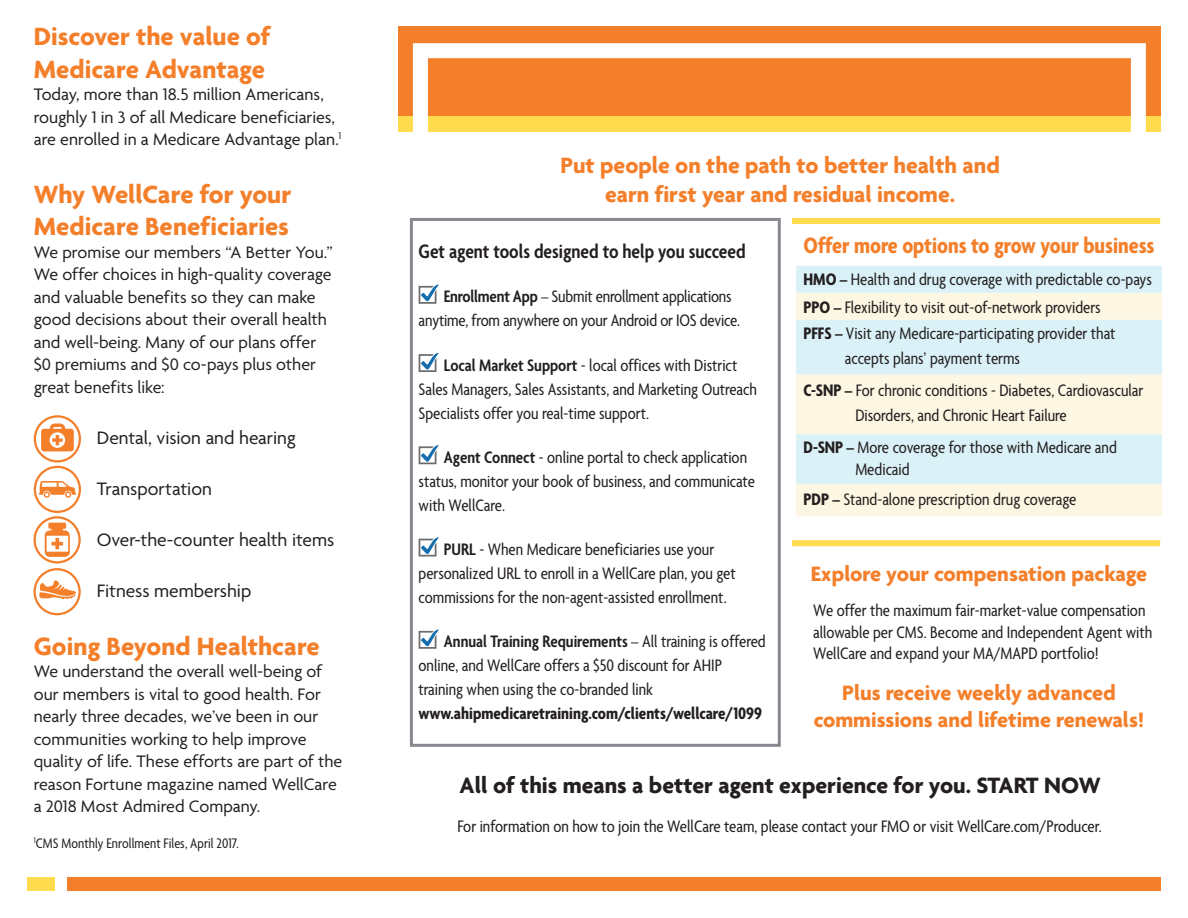
<style>
.page{position:relative;width:1188px;height:918px;background:#fff}
.page>*{position:absolute;margin:0;border:0;box-sizing:border-box;transform-origin:0 0}
.t1{font:700 27px/32.4px "Agenda";color:#f47f2a}
.t2{font:700 24px/28.8px "Agenda";color:#f47f2a;text-align:center}
.t3{font:700 24px "Agenda";color:#231f20}
.t4{font:700 condensed 24px "Agenda";color:#f47f2a}
.t5{font:700 22.5px/27px "Agenda";color:#f47f2a;text-align:center}
.t6{font:600 condensed 21px "Agenda";color:#231f20}
.t7{font:19.5px "Agenda";color:#231f20}
.t8{font:condensed 18px/24px "Agenda";color:#231f20}
.t9{font:18px/22.5px "Agenda";color:#231f20}
.t10{font:700 condensed 18px "Agenda";color:#231f20}
.t11{font:condensed 15px "Agenda";letter-spacing:.005em;color:#231f20}
.s1{font-weight:600}
.s2{font-weight:700}
</style>
<div class="page">
<div style="left:410px;top:218px;width:371px;height:529px;border:3px solid #868a8e"></div>
<div style="left:796px;top:266px;width:366px;height:27px;background:#daf1f7"></div>
<svg style="left:796px;top:293px;width:366px;height:223px;background:#ecf3eb"></svg>
<div style="left:398px;top:26px;width:763px;height:106px;background:#f47f2a"></div>
<svg style="left:413px;top:43px;width:733px;height:73px"></svg>
<div style="left:398px;top:116px;width:763px;height:16px;background:#ffdc4e"></div>
<svg style="left:413px;top:116px;width:733px;height:16px"></svg>
<div style="left:27px;top:878px;width:27px;height:13px;background:#ffdc4e"></div>
<div style="left:68px;top:878px;width:1093px;height:13px;background:#f47f2a"></div>
<svg style="left:419px;top:284px;width:20px;height:20px"></svg>
<svg style="left:419px;top:352px;width:20px;height:20px"></svg>
<svg style="left:419px;top:445px;width:20px;height:19px"></svg>
<svg style="left:419px;top:537px;width:20px;height:20px"></svg>
<svg style="left:419px;top:629px;width:20px;height:20px"></svg>
<div style="left:792px;top:218px;width:368px;height:6px;background:#ffdc4e"></div>
<div style="left:792px;top:540px;width:368px;height:6px;background:#ffdc4e"></div>
<div style="left:34px;top:466px;width:47px;height:47px;border:2px solid #f47f2a;border-radius:50%"></div>
<svg style="left:39px;top:481px;width:37px;height:17px"></svg>
<div style="left:33px;top:516px;width:48px;height:47px;border:2px solid #f47f2a;border-radius:50%"></div>
<svg style="left:45px;top:523px;width:25px;height:34px"></svg>
<div style="left:34px;top:415px;width:47px;height:48px;border:2px solid #f47f2a;border-radius:50%"></div>
<svg style="left:41px;top:424px;width:33px;height:27px"></svg>
<div style="left:33px;top:568px;width:48px;height:47px;border:2px solid #f47f2a;border-radius:50%"></div>
<svg style="left:39px;top:580px;width:37px;height:19px"></svg>
<h1 class="t1" style="left:34px;top:20px;width:238px">Discover the value of<br>Medicare Advantage</h1>
<p class="t9" style="left:34px;top:83px;width:309px">Today, more than 18.5 million Americans, roughly 1 in 3 of all Medicare beneficiaries, are enrolled in a Medicare Advantage plan.<sup>1</sup></p>
<h1 class="t1" style="left:34px;top:177px;width:259px">Why WellCare for your<br>Medicare Beneficiaries</h1>
<p class="t9" style="left:34px;top:241px;width:301px">We promise our members “A Better You.” We offer choices in high-quality coverage and valuable benefits so they can make good decisions about their overall health and well-being. Many of our plans offer $0 premiums and $0 co-pays plus other great benefits like:</p>
<p class="t7" style="left:97px;top:426px;width:200px">Dental, vision and hearing</p>
<p class="t7" style="left:97px;top:477px;width:117px">Transportation</p>
<p class="t7" style="left:97px;top:528px;width:239px">Over-the-counter health items</p>
<p class="t7" style="left:97px;top:579px;width:156px">Fitness membership</p>
<h1 class="t1" style="left:34px;top:629px;width:288px">Going Beyond Healthcare</h1>
<p class="t9" style="left:34px;top:660px;width:310px">We understand the overall well-being of our members is vital to good health. For nearly three decades, we’ve been in our communities working to help improve quality of life. These efforts are part of the reason Fortune magazine named WellCare a 2018 Most Admired Company.</p>
<p class="t11" style="left:34px;top:835px;width:207px"><sup>1</sup>CMS Monthly Enrollment Files, April 2017.</p>
<h2 class="t2" style="left:560px;top:150px;width:441px">Put people on the path to better health and earn first year and residual income.</h2>
<p class="t6" style="left:419px;top:239px;width:329px">Get agent tools designed to help you succeed</p>
<p class="t8" style="left:419px;top:284px;width:323px;text-indent:25px"><span class="s1">Enrollment App</span> – Submit enrollment applications anytime, from anywhere on your Android or IOS device.</p>
<p class="t8" style="left:419px;top:352px;width:340px;text-indent:25px"><span class="s1">Local Market Support</span> - local offices with District<br>Sales Managers, Sales Assistants, and Marketing Outreach<br>Specialists offer you real-time support.</p>
<p class="t8" style="left:419px;top:445px;width:338px;text-indent:25px"><span class="s1">Agent Connect</span> - online portal to check application status, monitor your book of business, and communicate with WellCare.</p>
<p class="t8" style="left:419px;top:537px;width:319px;text-align:center"><span class="s1">PURL</span> - When Medicare beneficiaries use your personalized URL to enroll in a WellCare plan, you get commissions for the non-agent-assisted enrollment.</p>
<p class="t8" style="left:419px;top:629px;width:349px;text-indent:25px"><span class="s1">Annual Training Requirements</span> – All training is offered online, and WellCare offers a $50 discount for AHIP training when using the co-branded link</p>
<p class="t10" style="left:419px;top:703px;width:345px">www.ahipmedicaretraining.com/clients/wellcare/1099</p>
<h2 class="t4" style="left:804px;top:231px;width:352px">Offer more options to grow your business</h2>
<p class="t8" style="left:804px;top:264px;width:350px;line-height:28.5px"><span class="s2">HMO –</span> Health and drug coverage with predictable co-pays<br><span class="s2">PPO –</span> Flexibility to visit out-of-network providers</p>
<p class="t8" style="left:845px;top:320px;width:272px;line-height:25.5px;text-indent:-41px"><span class="s2">PFFS –</span> Visit any Medicare-participating provider that accepts plans’ payment terms</p>
<p class="t8" style="left:855px;top:377px;width:290px;line-height:25.5px;text-indent:-52px"><span class="s2">C-SNP –</span> For chronic conditions - Diabetes, Cardiovascular<br>Disorders, and Chronic Heart Failure</p>
<p class="t8" style="left:855px;top:435px;width:263px;line-height:22.5px;text-indent:-52px"><span class="s2">D-SNP –</span> More coverage for those with Medicare and<br>Medicaid</p>
<p class="t8" style="left:804px;top:487px;width:274px"><span class="s2">PDP –</span> Stand-alone prescription drug coverage</p>
<p class="t5" style="left:811px;top:560px;width:338px">Explore your compensation package</p>
<p class="t8" style="left:813px;top:599px;width:341px;line-height:21.6px">We offer the maximum fair-market-value compensation allowable per CMS. Become and Independent Agent with<br>WellCare and expand your MA/MAPD portfolio!</p>
<p class="t5" style="left:814px;top:678px;width:332px">Plus receive weekly advanced commissions and lifetime renewals!</p>
<h2 class="t3" style="left:460px;top:771px;width:643px">All of this means a better agent experience for you. START NOW</h2>
<p class="t8" style="left:457px;top:814px;width:646px">For information on how to join the WellCare team, please contact your FMO or visit WellCare.com/Producer.</p>
</div>
